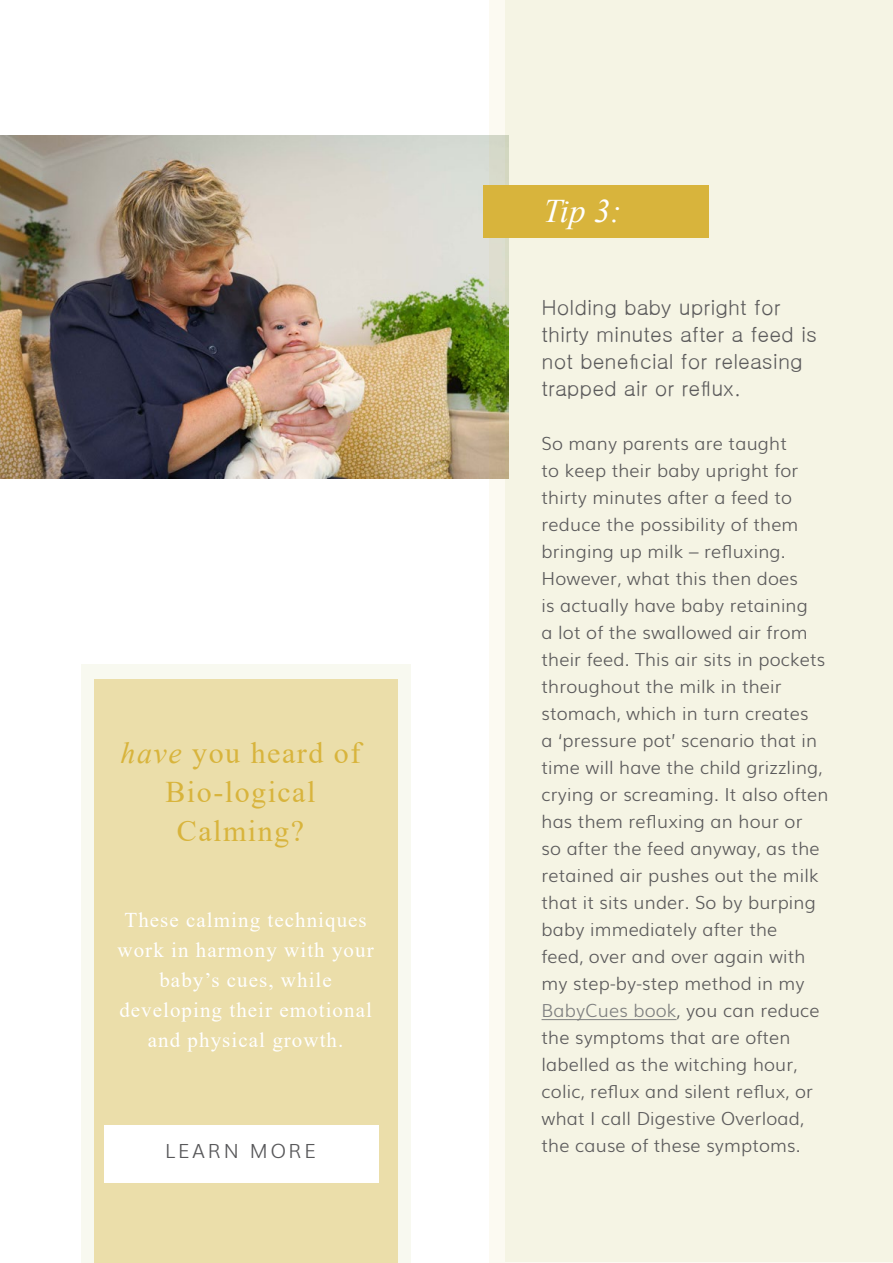
<style>
.page{position:relative;width:893px;height:1263px;background:#fff}
.page>*{position:absolute;margin:0;border:0;box-sizing:border-box;transform-origin:0 0}
.t1{font:italic 33px "Times New Roman";color:#fff}
.t2{font:30px/39px "Times New Roman";letter-spacing:.05em;color:#d8b43c;text-align:center}
.t3{font:21px/30px "Times New Roman";letter-spacing:.05em;color:#fff;text-align:center}
.t4{font:21px/27px "Gulim";color:#5b5a5b}
.t5{font:300 19.5px "Muli";letter-spacing:.14em;color:#58585a}
.t6{font:300 18px/27px "Muli";letter-spacing:.01em;color:#5b5a5b}
.s1{font-style:italic}
.s2{color:#7f8080}
</style>
<div class="page">
<img style="left:0;top:135px;width:489px;height:343px">
<div style="left:489px;top:0;width:404px;height:1263px;background:#f5f4e4"></div>
<hr style="left:542px;top:1019px;width:135px;height:1px;background:#7f8080">
<div style="left:484px;top:185px;width:225px;height:53px;background:#d8b43c"></div>
<div style="left:81px;top:664px;width:329px;height:599px;background:#f8f9f0"></div>
<div style="left:94px;top:679px;width:303px;height:584px;background:#ebdeaa"></div>
<div style="left:104px;top:1125px;width:274px;height:57px;background:#fff"></div>
<h2 class="t2" style="left:121px;top:732px;width:241px"><span class="s1">have</span> you heard of<br>Bio-logical<br>Calming?</h2>
<p class="t3" style="left:118px;top:904px;width:258px">These calming techniques work in harmony with your baby’s cues, while developing their emotional and physical growth.</p>
<p class="t5" style="left:165px;top:1135px;width:152px">LEARN MORE</p>
<h1 class="t1" style="left:543px;top:189px;width:79px">Tip 3:</h1>
<p class="t4" style="left:542px;top:294px;width:277px">Holding baby upright for thirty minutes after a feed is not beneficial for releasing trapped air or reflux.</p>
<p class="t6" style="left:542px;top:428px;width:288px">So many parents are taught<br>to keep their baby upright for thirty minutes after a feed to reduce the possibility of them bringing up milk – refluxing.<br>However, what this then does<br>is actually have baby retaining<br>a lot of the swallowed air from their feed. This air sits in pockets throughout the milk in their stomach, which in turn creates<br>a ‘pressure pot’ scenario that in time will have the child grizzling, crying or screaming. It also often has them refluxing an hour or<br>so after the feed anyway, as the retained air pushes out the milk that it sits under. So by burping baby immediately after the<br>feed, over and over again with my step-by-step method in my<br><span class="s2">BabyCues book</span>, you can reduce the symptoms that are often labelled as the witching hour, colic, reflux and silent reflux, or what I call Digestive Overload, the cause of these symptoms.</p>
</div>
